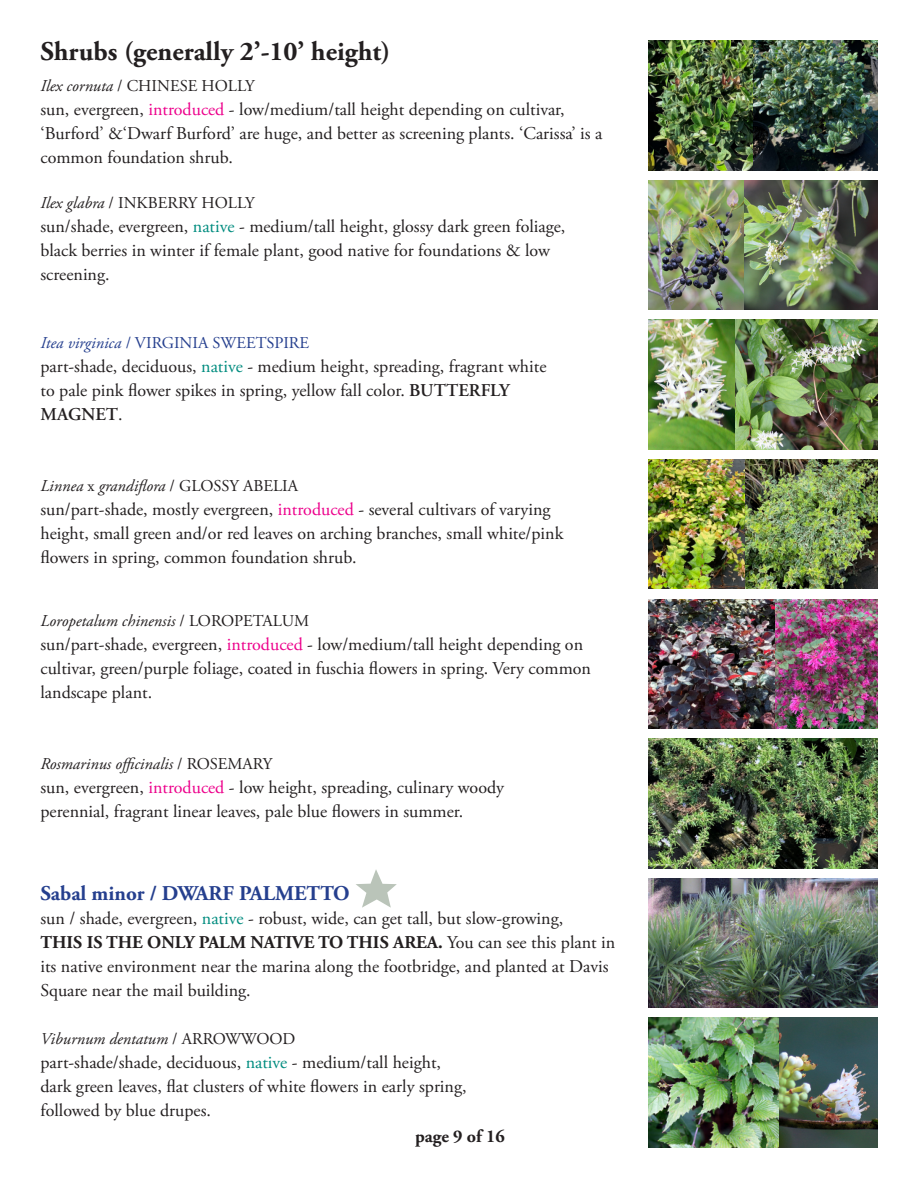
<style>
.page{position:relative;width:918px;height:1188px;background:#fff}
.page>*{position:absolute;margin:0;border:0;box-sizing:border-box;transform-origin:0 0}
.t1{font:700 27px "Adobe Garamond Pro";color:#231f20}
.t2{font:700 21px "Adobe Garamond Pro";color:#253f8e}
.t3{font:18px/24px "Adobe Garamond Pro";color:#231f20}
.t4{font:700 18px "Adobe Garamond Pro";color:#231f20}
.t5{font:italic 16.5px "Adobe Garamond Pro";color:#231f20}
.t6{font:16.5px "Adobe Garamond Pro";color:#231f20}
.t7{font:16.5px "Adobe Garamond Pro";color:#253f8e}
.s1{font-style:italic}
.s2{color:#ed028c}
.s3{color:#008c7f}
.s4{font-weight:600}
.s5{font-style:normal}
.s6{font-weight:700}
</style>
<div class="page">
<img style="left:648px;top:40px;width:106px;height:130px">
<img style="left:754px;top:40px;width:124px;height:130px">
<img style="left:735px;top:320px;width:143px;height:129px">
<img style="left:744px;top:180px;width:134px;height:130px">
<img style="left:648px;top:878px;width:230px;height:130px">
<img style="left:779px;top:1018px;width:99px;height:129px">
<img style="left:648px;top:1018px;width:131px;height:129px">
<img style="left:649px;top:739px;width:229px;height:129px">
<img style="left:648px;top:599px;width:128px;height:130px">
<img style="left:776px;top:599px;width:102px;height:130px">
<img style="left:648px;top:459px;width:98px;height:130px">
<img style="left:746px;top:459px;width:132px;height:130px">
<img style="left:648px;top:180px;width:96px;height:130px">
<img style="left:648px;top:320px;width:87px;height:129px">
<svg style="left:356px;top:869px;width:41px;height:39px"></svg>
<h1 class="t1" style="left:40px;top:36px;width:351px">Shrubs (generally 2’-10’ height)</h1>
<p class="t6" style="left:40px;top:76px;width:216px"><span class="s1">Ilex cornuta</span> / CHINESE HOLLY</p>
<p class="t3" style="left:40px;top:98px;width:563px">sun, evergreen, <span class="s2">introduced</span> - low/medium/tall height depending on cultivar, ‘Burford’ &amp;‘Dwarf Burford’ are huge, and better as screening plants. ‘Carissa’ is a common foundation shrub.</p>
<p class="t6" style="left:40px;top:193px;width:216px"><span class="s1">Ilex glabra</span> / INKBERRY HOLLY</p>
<p class="t3" style="left:40px;top:215px;width:526px">sun/shade, evergreen, <span class="s3">native</span> - medium/tall height, glossy dark green foliage, black berries in winter if female plant, good native for foundations &amp; low screening.</p>
<p class="t7" style="left:40px;top:332px;width:270px"><span class="s1">Itea virginica</span> / VIRGINIA SWEETSPIRE</p>
<p class="t3" style="left:40px;top:354px;width:508px">part-shade, deciduous, <span class="s3">native</span> - medium height, spreading, fragrant white to pale pink flower spikes in spring, yellow fall color. <span class="s4">BUTTERFLY<br>MAGNET</span>.</p>
<p class="t5" style="left:40px;top:475px;width:259px">Linnea <span class="s5">x</span> grandiflora <span class="s5">/ GLOSSY ABELIA</span></p>
<p class="t3" style="left:40px;top:498px;width:524px">sun/part-shade, mostly evergreen, <span class="s2">introduced</span> - several cultivars of varying height, small green and/or red leaves on arching branches, small white/pink flowers in spring, common foundation shrub.</p>
<p class="t5" style="left:40px;top:611px;width:270px">Loropetalum chinensis <span class="s5">/ LOROPETALUM</span></p>
<p class="t3" style="left:40px;top:633px;width:552px">sun/part-shade, evergreen, <span class="s2">introduced</span> - low/medium/tall height depending on cultivar, green/purple foliage, coated in fuschia flowers in spring. Very common landscape plant.</p>
<p class="t5" style="left:40px;top:754px;width:233px">Rosmarinus officinalis <span class="s5">/ ROSEMARY</span></p>
<p class="t3" style="left:40px;top:776px;width:465px">sun, evergreen, <span class="s2">introduced</span> - low height, spreading, culinary woody perennial, fragrant linear leaves, pale blue flowers in summer.</p>
<p class="t2" style="left:40px;top:882px;width:311px">Sabal minor / DWARF PALMETTO</p>
<p class="t3" style="left:40px;top:907px;width:576px">sun / shade, evergreen, <span class="s3">native</span> - robust, wide, can get tall, but slow-growing,<br><span class="s6">THIS IS THE ONLY PALM NATIVE TO THIS AREA.</span> You can see this plant in its native environment near the marina along the footbridge, and planted at Davis Square near the mail building.</p>
<p class="t5" style="left:40px;top:1029px;width:256px">Viburnum dentatum <span class="s5">/ ARROWWOOD</span></p>
<p class="t3" style="left:40px;top:1051px;width:428px">part-shade/shade, deciduous, <span class="s3">native</span> - medium/tall height, dark green leaves, flat clusters of white flowers in early spring, followed by blue drupes.</p>
<p class="t4" style="left:415px;top:1125px;width:91px">page 9 of 16</p>
</div>
